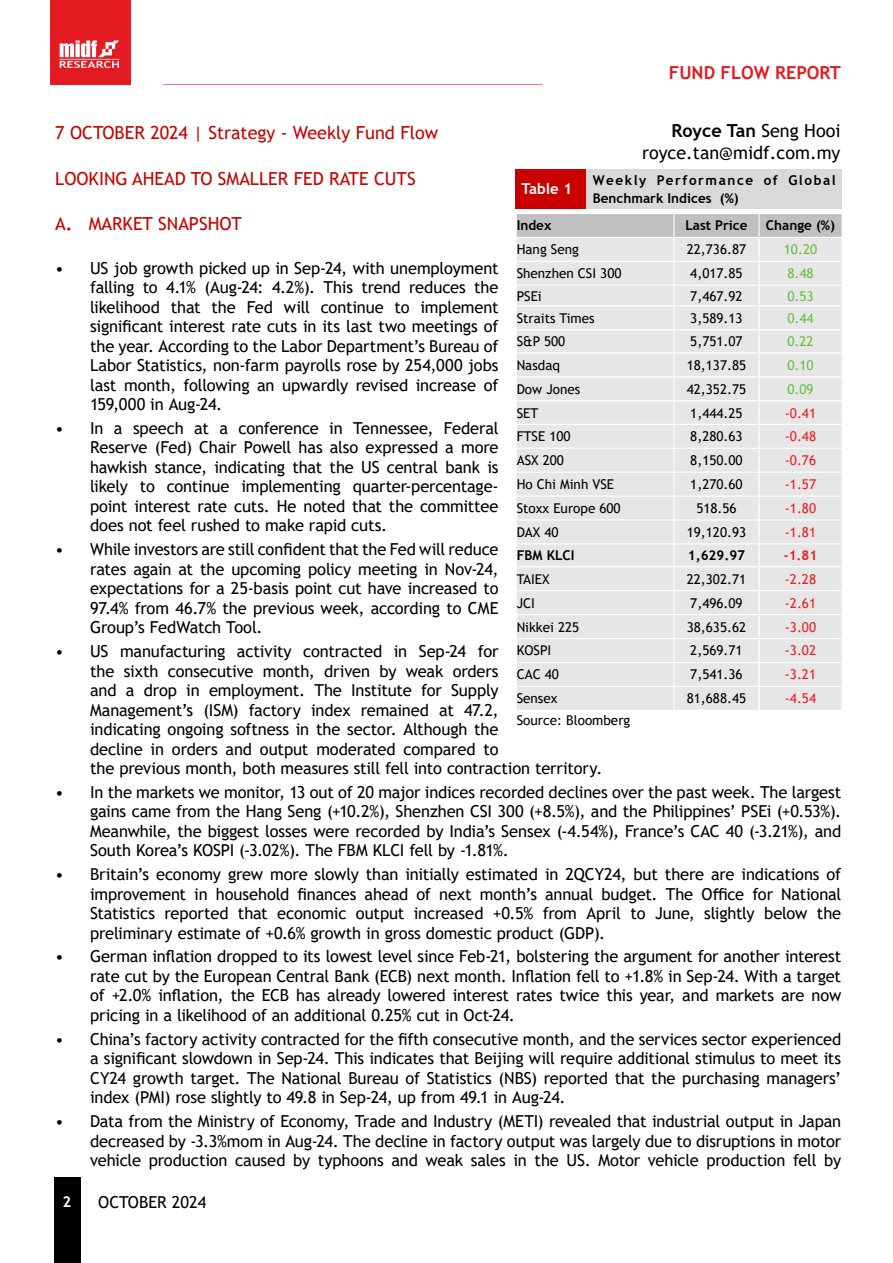
<style>
.page{position:relative;width:893px;height:1263px;background:#fff}
.page>*{position:absolute;margin:0;border:0;box-sizing:border-box;transform-origin:0 0}
.t1{font:18px "Trebuchet MS";color:#c80000}
.t2{font:18px/21.6px "Trebuchet MS";color:#000;text-align:right}
.t3{font:700 18px "Trebuchet MS";color:#e41b23}
.t4{font:16.5px/19.5px "Trebuchet MS";letter-spacing:-.01em;color:#000;text-align:justify}
.t5{font:700 15px "Trebuchet MS";color:#fff}
.t6{font:13.5px "Trebuchet MS";color:#000}
.t7{font:13.5px "Trebuchet MS";color:#ed1d24}
.t8{font:700 13.5px/18px "Trebuchet MS";letter-spacing:.115em;color:#000}
.t9{font:700 13.5px "Trebuchet MS";color:#000}
.t10{font:13.5px "Trebuchet MS";color:#69bd45}
.t11{font:700 13.5px "Trebuchet MS";color:#ed1d24}
.s1{font-weight:700}
</style>
<div class="page">
<div style="left:54px;top:1178px;width:27px;height:85px;background:#000"></div>
<div style="left:50px;top:0;width:80px;height:84px;background:#e41b23"></div>
<img style="left:59px;top:40px;width:61px;height:28px">
<svg style="left:516px;top:214px;width:326px;height:496px;background:#e5e5e5"></svg>
<hr style="left:516px;top:285px;width:158px;height:1px;background:#fff">
<div style="left:516px;top:169px;width:71px;height:40px;background:#c80000"></div>
<div style="left:587px;top:169px;width:255px;height:40px;background:#d9d9d9"></div>
<p class="t3" style="left:669px;top:61px;width:173px">FUND FLOW REPORT</p>
<p class="t2" style="left:642px;top:120px;width:200px"><span class="s1">Royce Tan</span> Seng Hooi royce.tan@midf.com.my</p>
<p class="t1" style="left:55px;top:121px;width:384px">7 OCTOBER 2024 | Strategy - Weekly Fund Flow</p>
<p class="t1" style="left:55px;top:167px;width:362px">LOOKING AHEAD TO SMALLER FED RATE CUTS</p>
<p class="t1" style="left:55px;top:213px;width:188px">A<span class="s1">.</span> MARKET SNAPSHOT</p>
<p class="t4" style="left:90px;top:258px;width:410px;text-indent:-35px">• US job growth picked up in Sep-24, with unemployment falling to 4.1% (Aug-24: 4.2%). This trend reduces the likelihood that the Fed will continue to implement significant interest rate cuts in its last two meetings of the year. According to the Labor Department’s Bureau of Labor Statistics, non-farm payrolls rose by 254,000 jobs last month, following an upwardly revised increase of 159,000 in Aug-24.</p>
<p class="t4" style="left:90px;top:418px;width:410px;text-indent:-35px">• In a speech at a conference in Tennessee, Federal Reserve (Fed) Chair Powell has also expressed a more hawkish stance, indicating that the US central bank is likely to continue implementing quarter-percentage&shy;point interest rate cuts. He noted that the committee does not feel rushed to make rapid cuts.</p>
<p class="t4" style="left:90px;top:539px;width:410px;text-indent:-35px">• While investors are still confident that the Fed will reduce rates again at the upcoming policy meeting in Nov-24, expectations for a 25-basis point cut have increased to 97.4% from 46.7% the previous week, according to CME Group’s FedWatch Tool.</p>
<p class="t4" style="left:90px;top:641px;width:514px;text-align:left;text-indent:-35px">• US manufacturing activity contracted in Sep-24 for<br>the sixth consecutive month, driven by weak orders<br>and a drop in employment. The Institute for Supply Management’s (ISM) factory index remained at 47.2,<br>indicating ongoing softness in the sector. Although the<br>decline in orders and output moderated compared to<br>the previous month, both measures still fell into contraction territory.</p>
<p class="t4" style="left:90px;top:782px;width:753px;text-indent:-35px">• In the markets we monitor, 13 out of 20 major indices recorded declines over the past week. The largest gains came from the Hang Seng (+10.2%), Shenzhen CSI 300 (+8.5%), and the Philippines’ PSEi (+0.53%).<br>Meanwhile, the biggest losses were recorded by India’s Sensex (-4.54%), France’s CAC 40 (-3.21%), and South Korea’s KOSPI (-3.02%). The FBM KLCI fell by -1.81%.</p>
<p class="t4" style="left:90px;top:864px;width:753px;text-indent:-35px">• Britain’s economy grew more slowly than initially estimated in 2QCY24, but there are indications of improvement in household finances ahead of next month’s annual budget. The Office for National Statistics reported that economic output increased +0.5% from April to June, slightly below the preliminary estimate of +0.6% growth in gross domestic product (GDP).</p>
<p class="t4" style="left:90px;top:947px;width:753px;text-indent:-35px">• German inflation dropped to its lowest level since Feb-21, bolstering the argument for another interest rate cut by the European Central Bank (ECB) next month. Inflation fell to +1.8% in Sep-24. With a target of +2.0% inflation, the ECB has already lowered interest rates twice this year, and markets are now pricing in a likelihood of an additional 0.25% cut in Oct-24.</p>
<p class="t4" style="left:90px;top:1029px;width:753px;text-indent:-35px">• China’s factory activity contracted for the fifth consecutive month, and the services sector experienced a significant slowdown in Sep-24. This indicates that Beijing will require additional stimulus to meet its CY24 growth target. The National Bureau of Statistics (NBS) reported that the purchasing managers’ index (PMI) rose slightly to 49.8 in Sep-24, up from 49.1 in Aug-24.</p>
<p class="t4" style="left:90px;top:1111px;width:753px;text-indent:-35px">• Data from the Ministry of Economy, Trade and Industry (METI) revealed that industrial output in Japan decreased by -3.3%mom in Aug-24. The decline in factory output was largely due to disruptions in motor vehicle production caused by typhoons and weak sales in the US. Motor vehicle production fell by</p>
<p class="t5" style="left:522px;top:179px;width:52px">Table 1</p>
<p class="t8" style="left:593px;top:171px;width:245px">Weekly Performance of Global<br>Benchmark Indices (%)</p>
<p class="t9" style="left:517px;top:217px;width:36px">Index</p>
<p class="t9" style="left:685px;top:217px;width:64px">Last Price</p>
<p class="t9" style="left:766px;top:217px;width:71px">Change (%)</p>
<p class="t6" style="left:517px;top:241px;width:64px">Hang Seng</p>
<p class="t6" style="left:687px;top:241px;width:61px">22,736.87</p>
<p class="t10" style="left:784px;top:241px;width:35px">10.20</p>
<p class="t6" style="left:517px;top:265px;width:106px">Shenzhen CSI 300</p>
<p class="t6" style="left:690px;top:265px;width:54px">4,017.85</p>
<p class="t10" style="left:787px;top:265px;width:28px">8.48</p>
<p class="t6" style="left:517px;top:287px;width:27px">PSEi</p>
<p class="t6" style="left:690px;top:287px;width:54px">7,467.92</p>
<p class="t10" style="left:787px;top:287px;width:28px">0.53</p>
<p class="t6" style="left:517px;top:310px;width:79px">Straits Times</p>
<p class="t6" style="left:690px;top:310px;width:54px">3,589.13</p>
<p class="t10" style="left:787px;top:310px;width:28px">0.44</p>
<p class="t6" style="left:517px;top:333px;width:50px">S&amp;P 500</p>
<p class="t6" style="left:690px;top:333px;width:54px">5,751.07</p>
<p class="t10" style="left:787px;top:333px;width:28px">0.22</p>
<p class="t6" style="left:517px;top:357px;width:45px">Nasdaq</p>
<p class="t6" style="left:687px;top:357px;width:61px">18,137.85</p>
<p class="t10" style="left:787px;top:357px;width:28px">0.10</p>
<p class="t6" style="left:517px;top:380px;width:65px">Dow Jones</p>
<p class="t6" style="left:687px;top:380px;width:61px">42,352.75</p>
<p class="t10" style="left:787px;top:380px;width:28px">0.09</p>
<p class="t6" style="left:517px;top:404px;width:23px">SET</p>
<p class="t6" style="left:690px;top:404px;width:54px">1,444.25</p>
<p class="t7" style="left:785px;top:404px;width:33px">-0.41</p>
<p class="t6" style="left:517px;top:428px;width:55px">FTSE 100</p>
<p class="t6" style="left:690px;top:428px;width:54px">8,280.63</p>
<p class="t7" style="left:785px;top:428px;width:33px">-0.48</p>
<p class="t6" style="left:517px;top:452px;width:49px">ASX 200</p>
<p class="t6" style="left:690px;top:452px;width:54px">8,150.00</p>
<p class="t7" style="left:785px;top:452px;width:33px">-0.76</p>
<p class="t6" style="left:517px;top:476px;width:99px">Ho Chi Minh VSE</p>
<p class="t6" style="left:690px;top:476px;width:54px">1,270.60</p>
<p class="t7" style="left:785px;top:476px;width:33px">-1.57</p>
<p class="t6" style="left:517px;top:500px;width:105px">Stoxx Europe 600</p>
<p class="t6" style="left:696px;top:500px;width:42px">518.56</p>
<p class="t7" style="left:785px;top:500px;width:33px">-1.80</p>
<p class="t6" style="left:517px;top:524px;width:43px">DAX 40</p>
<p class="t6" style="left:687px;top:524px;width:61px">19,120.93</p>
<p class="t7" style="left:785px;top:524px;width:33px">-1.81</p>
<p class="t9" style="left:517px;top:547px;width:59px">FBM KLCI</p>
<p class="t9" style="left:688px;top:547px;width:59px">1,629.97</p>
<p class="t11" style="left:784px;top:547px;width:35px">-1.81</p>
<p class="t6" style="left:517px;top:570px;width:34px">TAIEX</p>
<p class="t6" style="left:687px;top:570px;width:61px">22,302.71</p>
<p class="t7" style="left:785px;top:570px;width:33px">-2.28</p>
<p class="t6" style="left:517px;top:594px;width:20px">JCI</p>
<p class="t6" style="left:690px;top:594px;width:54px">7,496.09</p>
<p class="t7" style="left:785px;top:594px;width:33px">-2.61</p>
<p class="t6" style="left:517px;top:618px;width:64px">Nikkei 225</p>
<p class="t6" style="left:687px;top:618px;width:61px">38,635.62</p>
<p class="t7" style="left:785px;top:618px;width:33px">-3.00</p>
<p class="t6" style="left:517px;top:642px;width:36px">KOSPI</p>
<p class="t6" style="left:690px;top:642px;width:54px">2,569.71</p>
<p class="t7" style="left:785px;top:642px;width:33px">-3.02</p>
<p class="t6" style="left:517px;top:666px;width:44px">CAC 40</p>
<p class="t6" style="left:690px;top:666px;width:54px">7,541.36</p>
<p class="t7" style="left:785px;top:666px;width:33px">-3.21</p>
<p class="t6" style="left:517px;top:690px;width:42px">Sensex</p>
<p class="t6" style="left:687px;top:690px;width:61px">81,688.45</p>
<p class="t7" style="left:785px;top:690px;width:33px">-4.54</p>
<p class="t6" style="left:517px;top:712px;width:115px">Source: Bloomberg</p>
<p class="t5" style="left:63px;top:1192px;width:10px">2</p>
<p class="t4" style="left:98px;top:1193px;width:110px">OCTOBER 2024</p>
</div>
